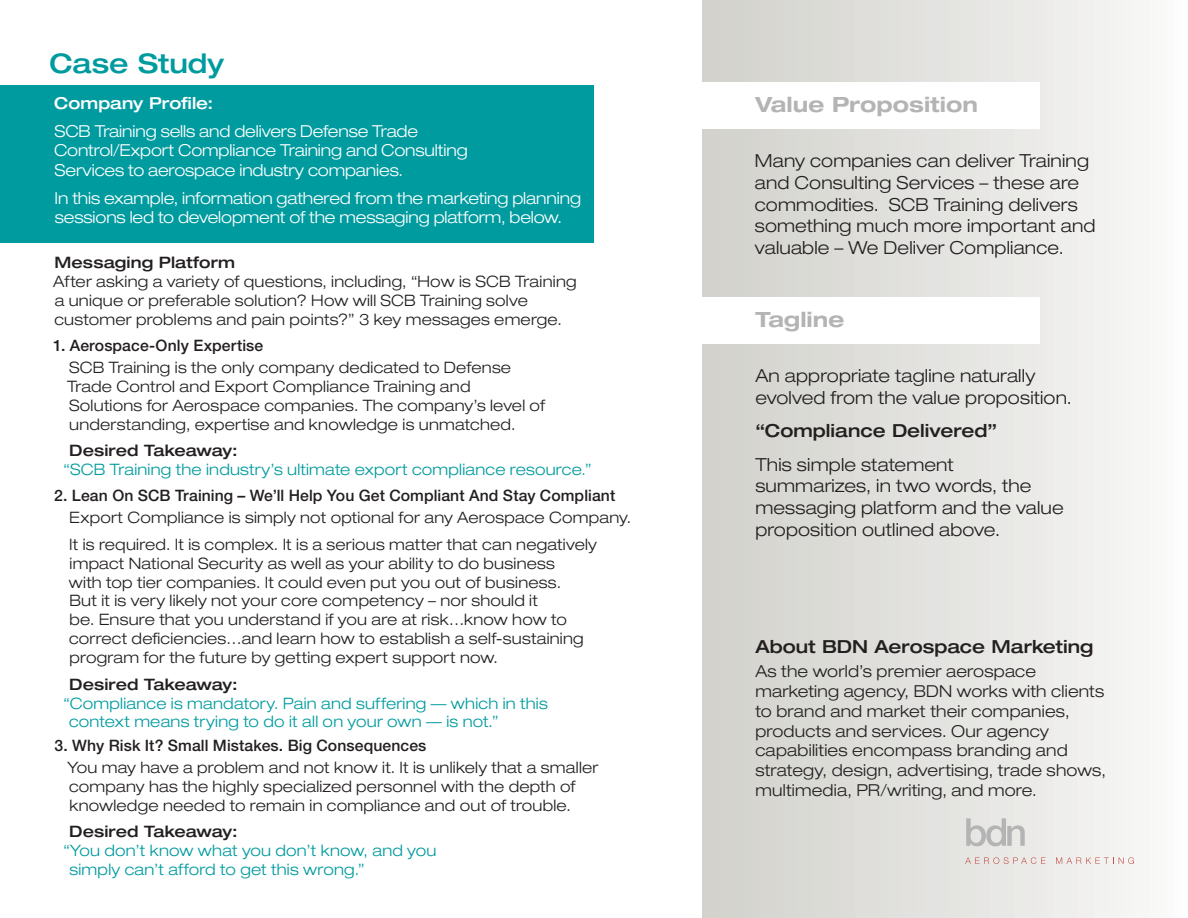
<style>
.page{position:relative;width:1188px;height:918px;background:#fff}
.page>*{position:absolute;margin:0;border:0;box-sizing:border-box;transform-origin:0 0}
.pagehead{font:500 expanded 27px "Helvetica Neue LT Pro";color:#009b9f}
.inset_title{font:700 expanded 21px "Helvetica Neue LT Pro";color:#b3b4b3}
.t1{font:300 expanded 18px/21.6px "Helvetica Neue LT Pro";letter-spacing:.005em;color:#231f20}
.t2{font:500 expanded 18px "Helvetica Neue LT Pro";color:#231f20}
.t3{font:300 expanded 16.5px/19.8px "Helvetica Neue LT Pro";letter-spacing:-.01em;color:#fff}
.t4{font:300 expanded 16.5px/19.8px "Helvetica Neue LT Pro";letter-spacing:.01em;color:#231f20}
.t5{font:500 expanded 16.5px "Helvetica Neue LT Pro";color:#fff}
.t6{font:300 expanded 15.75px/18.9px "Helvetica Neue LT Pro";letter-spacing:.01em;color:#231f20}
.t7{font:300 expanded 15.75px/18.9px "Helvetica Neue LT Pro";letter-spacing:.015em;color:#009b9f}
.t8{font:500 15.75px "Helvetica Neue LT Pro";letter-spacing:.005em;color:#231f20}
.t9{font:500 expanded 15.75px "Helvetica Neue LT Pro";color:#231f20}
.s1{font-weight:500}
.s2{font-weight:500;color:#231f20}
</style>
<div class="page">
<div style="left:702px;top:0;width:486px;height:918px;background:linear-gradient(to right,#d1d0cb,#f9f9f9)"></div>
<svg style="left:966px;top:818px;width:59px;height:28px;background:#d0d0ce"></svg>
<svg style="left:965px;top:857px;width:80px;height:7px"></svg>
<svg style="left:1056px;top:857px;width:78px;height:7px"></svg>
<div style="left:0;top:86px;width:594px;height:157px;background:#009b9f"></div>
<div style="left:698px;top:82px;width:342px;height:47px;background:#fff"></div>
<div style="left:698px;top:297px;width:342px;height:46px;background:#fff"></div>
<p class="pagehead" style="left:50px;top:47px;width:176px">Case Study</p>
<p class="t5" style="left:54px;top:93px;width:161px">Company Profile:</p>
<p class="t3" style="left:54px;top:121px;width:415px">SCB Training sells and delivers Defense Trade<br>Control/Export Compliance Training and Consulting<br>Services to aerospace industry companies.</p>
<p class="t3" style="left:55px;top:188px;width:528px">In this example, information gathered from the marketing planning sessions led to development of the messaging platform, below.</p>
<p class="t6" style="left:53px;top:253px;width:525px"><span class="s1">Messaging Platform<br></span>After asking a variety of questions, including, “How is SCB Training a unique or preferable solution? How will SCB Training solve customer problems and pain points?” 3 key messages emerge.</p>
<p class="t8" style="left:53px;top:336px;width:212px">1. Aerospace-Only Expertise</p>
<p class="t6" style="left:67px;top:358px;width:479px">SCB Training is the only company dedicated to Defense Trade Control and Export Compliance Training and Solutions for Aerospace companies. The company’s level of understanding, expertise and knowledge is unmatched.</p>
<p class="t7" style="left:64px;top:441px;width:529px;text-indent:6px"><span class="s2">Desired Takeaway:<br></span>“SCB Training the industry’s ultimate export compliance resource.”</p>
<p class="t8" style="left:54px;top:486px;width:563px">2. Lean On SCB Training – We’ll Help You Get Compliant And Stay Compliant</p>
<p class="t6" style="left:69px;top:508px;width:564px">Export Compliance is simply not optional for any Aerospace Company.</p>
<p class="t6" style="left:69px;top:535px;width:530px">It is required. It is complex. It is a serious matter that can negatively impact National Security as well as your ability to do business<br>with top tier companies. It could even put you out of business.<br>But it is very likely not your core competency – nor should it<br>be. Ensure that you understand if you are at risk…know how to correct deficiencies…and learn how to establish a self-sustaining program for the future by getting expert support now.</p>
<p class="t9" style="left:69px;top:674px;width:170px">Desired Takeaway:</p>
<p class="t7" style="left:64px;top:693px;width:486px">“Compliance is mandatory. Pain and suffering — which in this</p>
<p class="t7" style="left:69px;top:712px;width:431px">context means trying to do it all on your own — is not.”</p>
<p class="t8" style="left:54px;top:736px;width:373px">3. Why Risk It? Small Mistakes. Big Consequences</p>
<p class="t6" style="left:68px;top:757px;width:532px">You may have a problem and not know it. It is unlikely that a smaller company has the highly specialized personnel with the depth of knowledge needed to remain in compliance and out of trouble.</p>
<p class="t9" style="left:69px;top:822px;width:170px">Desired Takeaway:</p>
<p class="t7" style="left:64px;top:841px;width:374px">“You don’t know what you don’t know, and you</p>
<p class="t7" style="left:69px;top:860px;width:297px">simply can’t afford to get this wrong.”</p>
<p class="inset_title" style="left:755px;top:92px;width:224px">Value Proposition</p>
<p class="t1" style="left:755px;top:150px;width:342px">Many companies can deliver Training and Consulting Services – these are commodities. SCB Training delivers something much more important and valuable – We Deliver Compliance.</p>
<p class="inset_title" style="left:755px;top:306px;width:90px">Tagline</p>
<p class="t1" style="left:755px;top:365px;width:318px">An appropriate tagline naturally evolved from the value proposition.</p>
<p class="t2" style="left:755px;top:420px;width:243px">“Compliance Delivered”</p>
<p class="t1" style="left:755px;top:453px;width:310px">This simple statement summarizes, in two words, the messaging platform and the value proposition outlined above.</p>
<p class="t2" style="left:755px;top:635px;width:340px">About BDN Aerospace Marketing</p>
<p class="t4" style="left:755px;top:661px;width:352px">As the world’s premier aerospace marketing agency, BDN works with clients to brand and market their companies, products and services. Our agency capabilities encompass branding and strategy, design, advertising, trade shows, multimedia, PR/writing, and more.</p>
</div>
